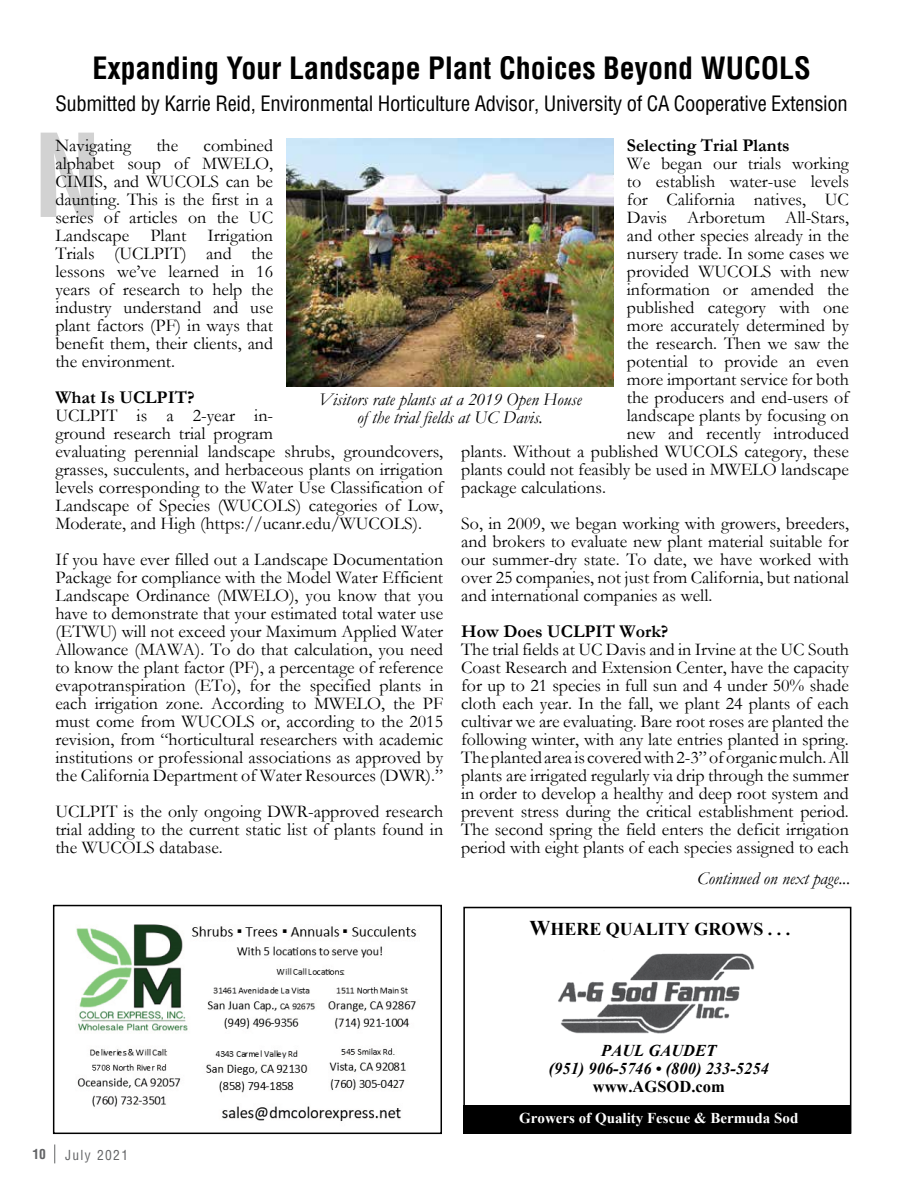
<style>
.page{position:relative;width:918px;height:1188px;background:#fff}
.page>*{position:absolute;margin:0;border:0;box-sizing:border-box;transform-origin:0 0}
.t1{font:700 condensed 112.5px "Helvetica";color:#000}
.t2{font:700 condensed 30px "Helvetica";color:#000}
.t3{font:condensed 20.7px "Helvetica";letter-spacing:-.015em;color:#000}
.t4{font:18px/18px "Garamond";color:#000;text-align:justify}
.t5{font:italic 18px/18px "Garamond";color:#000;text-align:center}
.t6{font:700 18px "Garamond";color:#000}
.t7{font:700 18px "Times New Roman";color:#000}
.t8{font:italic 700 16.5px/18px "Times New Roman";color:#000;text-align:center}
.t9{font:700 16.5px "Times New Roman";color:#000}
.t10{font:700 15px "Times New Roman";color:#fff}
.t11{font:condensed 13.5px "Helvetica";letter-spacing:.1em;color:#636466}
.t12{font:700 condensed 13.5px "Helvetica";color:#636466}
.s1{font-size:21px}
</style>
<div class="page">
<svg style="left:54px;top:1144px;width:1px;height:19px"></svg>
<svg style="left:52px;top:904px;width:390px;height:231px"></svg>
<img style="left:558px;top:953px;width:197px;height:81px">
<div style="left:463px;top:907px;width:388px;height:227px;border:2px solid #000"></div>
<div style="left:463px;top:1105px;width:388px;height:29px;background:#000"></div>
<img style="left:287px;top:139px;width:326px;height:248px">
<h2 class="t2" style="left:92px;top:50px;width:720px">Expanding Your Landscape Plant Choices Beyond WUCOLS</h2>
<p class="t3" style="left:56px;top:90px;width:794px">Submitted by Karrie Reid, Environmental Horticulture Advisor, University of CA Cooperative Extension</p>
<h1 class="t1" style="left:33px;top:105px;width:70px">N</h1>
<p class="t6" style="left:627px;top:133px;width:164px">Selecting Trial Plants</p>
<p class="t4" style="left:627px;top:153px;width:224px">We began our trials working</p>
<p class="t4" style="left:627px;top:171px;width:224px">to establish water-use levels</p>
<p class="t4" style="left:627px;top:189px;width:224px">for California natives, UC</p>
<p class="t4" style="left:627px;top:207px;width:224px">Davis Arboretum All-Stars,</p>
<p class="t4" style="left:627px;top:225px;width:224px">and other species already in the</p>
<p class="t4" style="left:627px;top:243px;width:224px">nursery trade. In some cases we</p>
<p class="t4" style="left:627px;top:261px;width:224px">provided WUCOLS with new</p>
<p class="t4" style="left:627px;top:279px;width:224px">information or amended the</p>
<p class="t4" style="left:627px;top:297px;width:224px">published category with one</p>
<p class="t4" style="left:627px;top:315px;width:224px">more accurately determined by</p>
<p class="t4" style="left:627px;top:333px;width:224px">the research. Then we saw the</p>
<p class="t4" style="left:627px;top:351px;width:224px">potential to provide an even</p>
<p class="t4" style="left:627px;top:369px;width:224px">more important service for both</p>
<p class="t4" style="left:627px;top:387px;width:224px">the producers and end-users of</p>
<p class="t4" style="left:627px;top:405px;width:224px">landscape plants by focusing on</p>
<p class="t4" style="left:627px;top:423px;width:224px">new and recently introduced</p>
<p class="t4" style="left:461px;top:441px;width:389px">plants. Without a published WUCOLS category, these</p>
<p class="t4" style="left:461px;top:459px;width:389px">plants could not feasibly be used in MWELO landscape</p>
<p class="t4" style="left:461px;top:477px;width:146px">package calculations.</p>
<p class="t4" style="left:461px;top:513px;width:389px">So, in 2009, we began working with growers, breeders, and brokers to evaluate new plant material suitable for our summer-dry state. To date, we have worked with over 25 companies, not just from California, but national and international companies as well.</p>
<p class="t6" style="left:461px;top:619px;width:209px">How Does UCLPIT Work?</p>
<p class="t4" style="left:461px;top:639px;width:389px">The trial fields at UC Davis and in Irvine at the UC South Coast Research and Extension Center, have the capacity for up to 21 species in full sun and 4 under 50% shade cloth each year. In the fall, we plant 24 plants of each cultivar we are evaluating. Bare root roses are planted the following winter, with any late entries planted in spring.<br>The planted area is covered with 2-3” of organic mulch. All plants are irrigated regularly via drip through the summer in order to develop a healthy and deep root system and prevent stress during the critical establishment period.<br>The second spring the field enters the deficit irrigation period with eight plants of each species assigned to each</p>
<p class="t5" style="left:697px;top:869px;width:155px">Continued on next page...</p>
<p class="t4" style="left:55px;top:135px;width:219px;text-indent:148px">combined alphabet soup of MWELO, CIMIS, and WUCOLS can be daunting. This is the first in a series of articles on the UC Landscape Plant Irrigation Trials (UCLPIT) and the lessons we’ve learned in 16 years of research to help the industry understand and use plant factors (PF) in ways that benefit them, their clients, and the environment.</p>
<p class="t6" style="left:55px;top:385px;width:141px">What Is UCLPIT?</p>
<p class="t4" style="left:55px;top:405px;width:389px;text-align:left">UCLPIT is a 2-year in-<br>ground research trial program<br>evaluating perennial landscape shrubs, groundcovers, grasses, succulents, and herbaceous plants on irrigation levels corresponding to the Water Use Classification of Landscape of Species (WUCOLS) categories of Low, Moderate, and High (https://ucanr.edu/WUCOLS).</p>
<p class="t4" style="left:55px;top:549px;width:389px">If you have ever filled out a Landscape Documentation Package for compliance with the Model Water Efficient Landscape Ordinance (MWELO), you know that you have to demonstrate that your estimated total water use (ETWU) will not exceed your Maximum Applied Water Allowance (MAWA). To do that calculation, you need to know the plant factor (PF), a percentage of reference evapotranspiration (ETo), for the specified plants in each irrigation zone. According to MWELO, the PF must come from WUCOLS or, according to the 2015 revision, from “horticultural researchers with academic institutions or professional associations as approved by the California Department of Water Resources (DWR).”</p>
<p class="t4" style="left:55px;top:801px;width:389px">UCLPIT is the only ongoing DWR-approved research trial adding to the current static list of plants found in the WUCOLS database.</p>
<p class="t4" style="left:55px;top:135px;width:77px">Navigating</p>
<p class="t4" style="left:156px;top:135px;width:23px">the</p>
<p class="t5" style="left:318px;top:390px;width:265px">Visitors rate plants at a 2019 Open House of the trial fields at UC Davis.</p>
<p class="t7" style="left:529px;top:916px;width:263px"><span class="s1">W</span>HERE QUALITY GROWS . . .</p>
<p class="t8" style="left:549px;top:1041px;width:222px">PAUL GAUDET<br>(951) 906-5746 • (800) 233-5254</p>
<p class="t9" style="left:593px;top:1075px;width:133px">www.AGSOD.com</p>
<p class="t12" style="left:32px;top:1146px;width:15px">10</p>
<p class="t11" style="left:65px;top:1146px;width:64px">July 2021</p>
<p class="t10" style="left:519px;top:1108px;width:281px">Growers of Quality Fescue &amp; Bermuda Sod</p>
</div>
